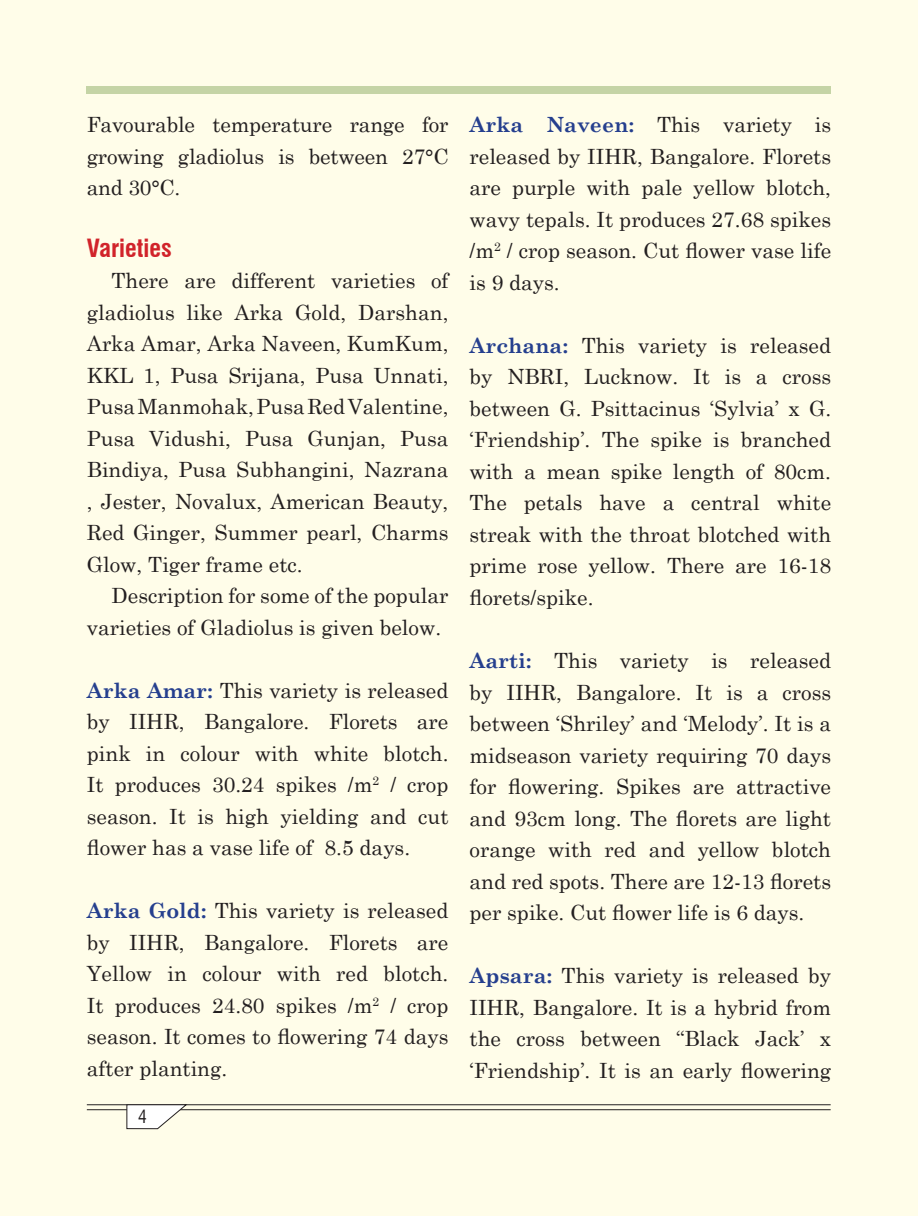
<style>
.page{position:relative;width:918px;height:1216px;background:#fff}
.page>*{position:absolute;margin:0;border:0;box-sizing:border-box;transform-origin:0 0}
.Sub_Head{font:700 condensed 24.5px "Swiss 721 BT";color:#d1232a}
.t1{font:21px/31.5px "Century Schoolbook";color:#231f20;text-align:justify}
.t2{font:condensed 17.5px "Swiss 721 BT";color:#231f20}
.s1{font-weight:700;color:#253f8e}
</style>
<div class="page">
<div style="left:0;top:0;width:918px;height:1215px;background:#fffde9"></div>
<hr style="left:87px;top:1104px;width:743px;height:1px;background:#231f20">
<hr style="left:87px;top:1109px;width:743px;height:1px;background:#231f20">
<svg style="left:126px;top:1104px;width:62px;height:25px"></svg>
<div style="left:87px;top:87px;width:744px;height:7px;background:#c5d4a6"></div>
<p class="t1" style="left:87px;top:107px;width:363px">Favourable temperature range for growing gladiolus is between 27°C and 30°C.</p>
<p class="Sub_Head" style="left:87px;top:233px;width:87px">Varieties</p>
<p class="t1" style="left:87px;top:263px;width:363px;text-indent:25px">There are different varieties of gladiolus like Arka Gold, Darshan, Arka Amar, Arka Naveen, KumKum, KKL 1, Pusa Srijana, Pusa Unnati, Pusa Manmohak, Pusa Red Valentine, Pusa Vidushi, Pusa Gunjan, Pusa Bindiya, Pusa Subhangini, Nazrana , Jester, Novalux, American Beauty, Red Ginger, Summer pearl, Charms Glow, Tiger frame etc.</p>
<p class="t1" style="left:87px;top:578px;width:363px;text-indent:25px">Description for some of the popular varieties of Gladiolus is given below.</p>
<p class="t1" style="left:87px;top:672px;width:363px"><span class="s1">Arka Amar:</span> This variety is released by IIHR, Bangalore. Florets are pink in colour with white blotch.<br>It produces 30.24 spikes /m<sup>2</sup> / crop season. It is high yielding and cut flower has a vase life of 8.5 days.</p>
<p class="t1" style="left:87px;top:893px;width:363px"><span class="s1">Arka Gold:</span> This variety is released by IIHR, Bangalore. Florets are Yellow in colour with red blotch.<br>It produces 24.80 spikes /m<sup>2</sup> / crop season. It comes to flowering 74 days after planting.</p>
<p class="t2" style="left:138px;top:1105px;width:10px">4</p>
<p class="t1" style="left:469px;top:107px;width:363px"><span class="s1">Arka Naveen:</span> This variety is released by IIHR, Bangalore. Florets are purple with pale yellow blotch, wavy tepals. It produces 27.68 spikes /m<sup>2</sup> / crop season. Cut flower vase life is 9 days.</p>
<p class="t1" style="left:469px;top:327px;width:363px"><span class="s1">Archana:</span> This variety is released by NBRI, Lucknow. It is a cross between G. Psittacinus ‘Sylvia’ x G. ‘Friendship’. The spike is branched with a mean spike length of 80cm.<br>The petals have a central white streak with the throat blotched with prime rose yellow. There are 16-18 florets/spike.</p>
<p class="t1" style="left:469px;top:642px;width:363px"><span class="s1">Aarti:</span> This variety is released by IIHR, Bangalore. It is a cross between ‘Shriley’ and ‘Melody’. It is a midseason variety requiring 70 days for flowering. Spikes are attractive and 93cm long. The florets are light orange with red and yellow blotch and red spots. There are 12-13 florets per spike. Cut flower life is 6 days.</p>
<p class="t1" style="left:469px;top:957px;width:363px"><span class="s1">Apsara:</span> This variety is released by IIHR, Bangalore. It is a hybrid from the cross between “Black Jack’ x ‘Friendship’. It is an early flowering</p>
</div>
